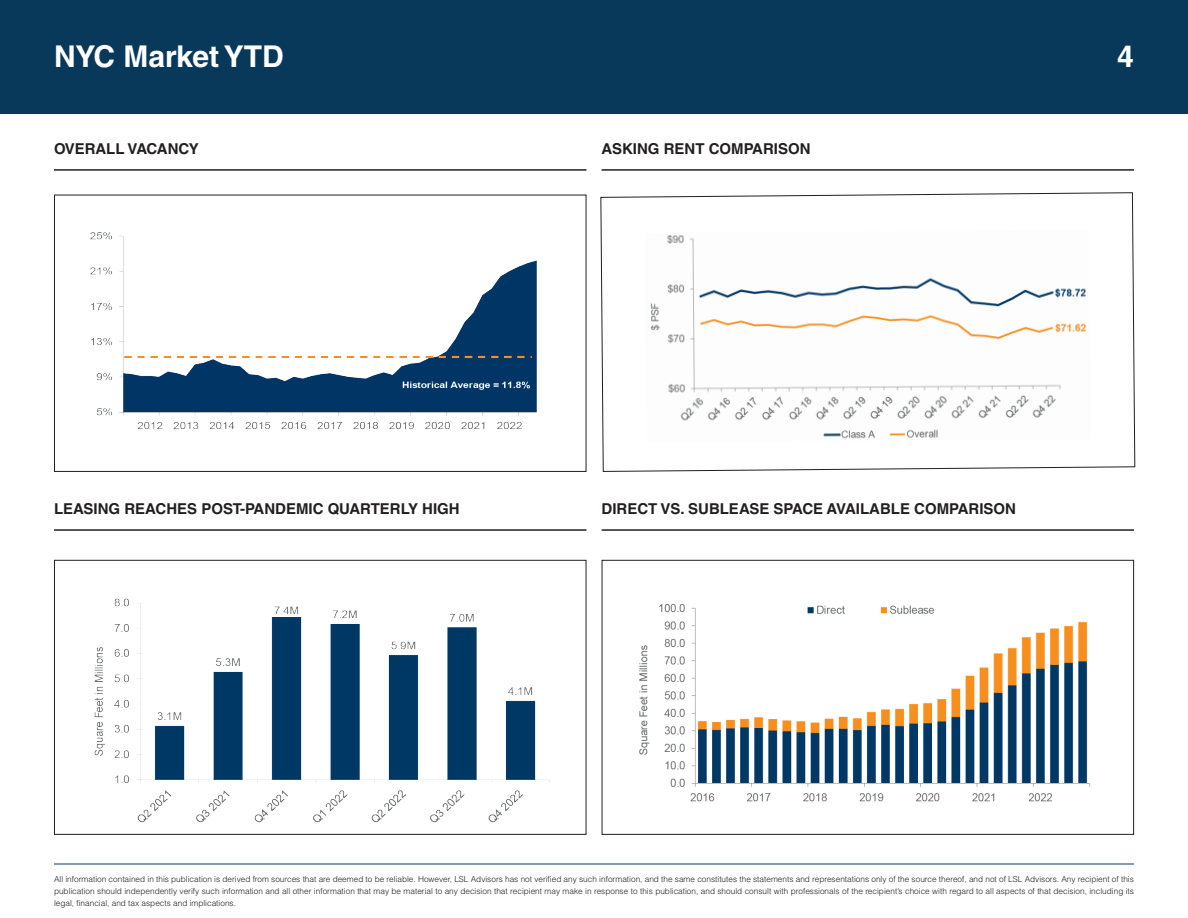
<style>
.page{position:relative;width:1188px;height:918px;background:#fff}
.page>*{position:absolute;margin:0;border:0;box-sizing:border-box;transform-origin:0 0}
.t1{font:700 30px "Helvetica LT Std";color:#fff}
.t2{font:700 15px "Helvetica LT Std";color:#231f20}
.t3{font:300 8.25px/12px "Helvetica LT Std";color:#231f20;text-align:justify}
</style>
<div class="page">
<div style="left:0;top:0;width:1188px;height:113px;background:#08395b"></div>
<hr style="left:54px;top:864px;width:1080px;height:1px;background:#08395b">
<svg style="left:600px;top:192px;width:536px;height:280px"></svg>
<img style="left:94px;top:598px;width:456px;height:225px">
<div style="left:54px;top:560px;width:532px;height:275px;border:1px solid #231f20"></div>
<img style="left:639px;top:604px;width:452px;height:198px">
<div style="left:602px;top:560px;width:532px;height:275px;border:1px solid #231f20"></div>
<img style="left:90px;top:232px;width:447px;height:197px">
<div style="left:54px;top:195px;width:532px;height:277px;border:1px solid #231f20"></div>
<hr style="left:54px;top:169px;width:532px;height:2px;background:#231f20">
<hr style="left:54px;top:529px;width:532px;height:2px;background:#231f20">
<hr style="left:602px;top:169px;width:532px;height:2px;background:#231f20">
<hr style="left:602px;top:529px;width:532px;height:2px;background:#231f20">
<p class="t1" style="left:54px;top:39px;width:231px">NYC Market YTD</p>
<h1 class="t1" style="left:1117px;top:39px;width:18px">4</h1>
<p class="t2" style="left:54px;top:140px;width:146px">OVERALL VACANCY</p>
<p class="t2" style="left:602px;top:140px;width:210px">ASKING RENT COMPARISON</p>
<p class="t2" style="left:54px;top:500px;width:407px">LEASING REACHES POST-PANDEMIC QUARTERLY HIGH</p>
<p class="t2" style="left:602px;top:500px;width:416px">DIRECT VS. SUBLEASE SPACE AVAILABLE COMPARISON</p>
<p class="t3" style="left:54px;top:873px;width:1082px">All information contained in this publication is derived from sources that are deemed to be reliable. However, LSL Advisors has not verified any such information, and the same constitutes the statements and representations only of the source thereof, and not of LSL Advisors. Any recipient of this publication should independently verify such information and all other information that may be material to any decision that recipient may make in response to this publication, and should consult with professionals of the recipient’s choice with regard to all aspects of that decision, including its legal, financial, and tax aspects and implications.</p>
</div>
